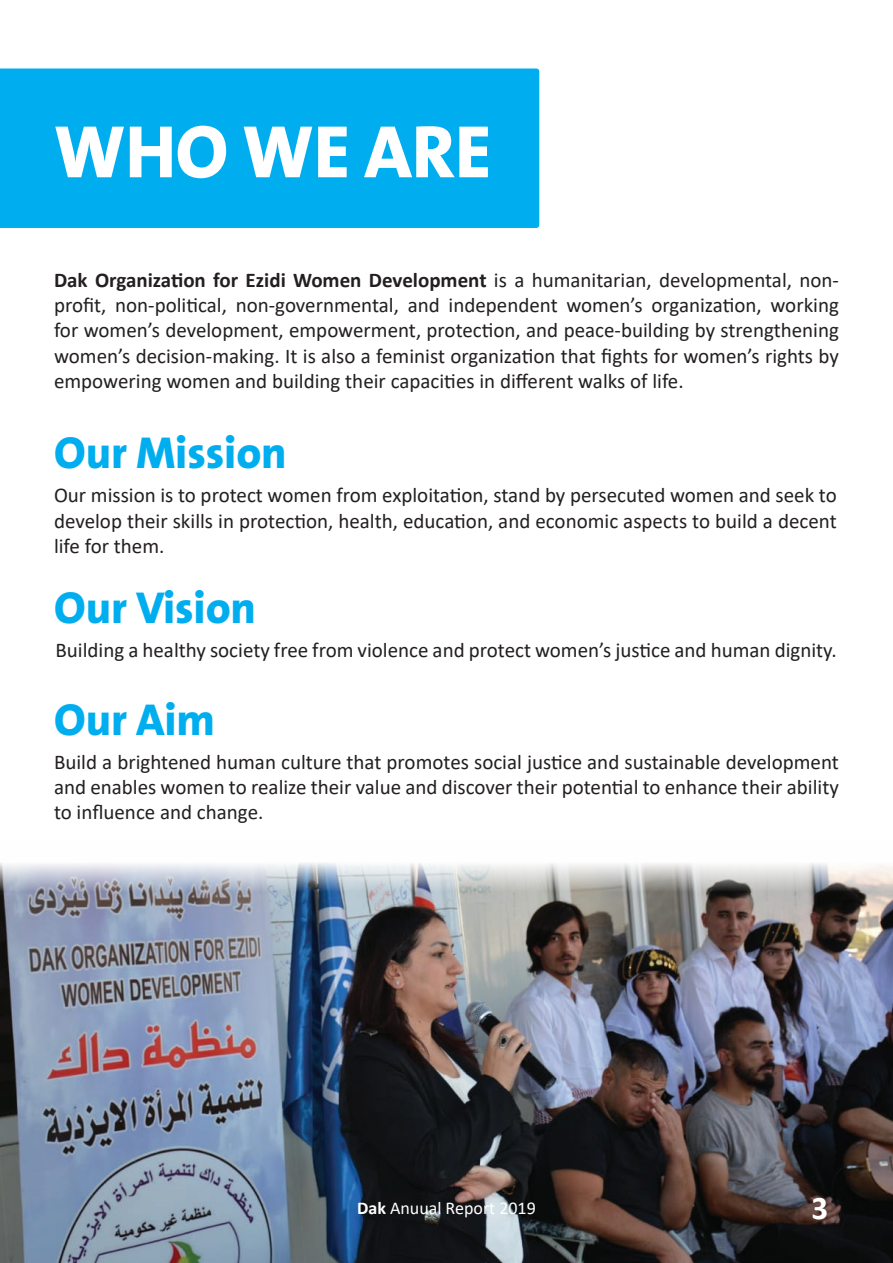
<style>
.page{position:relative;width:893px;height:1263px;background:#fff}
.page>*{position:absolute;margin:0;border:0;box-sizing:border-box;transform-origin:0 0}
.t1{font:800 75px "Bahij The Sans Arabic";color:#fff}
.t2{font:800 45px "Bahij The Sans Arabic";color:#00aeef}
.t3{font:700 33px "Calibri";color:#fff}
.t4{font:21px/25.2px "Calibri";color:#231f20;text-align:justify}
.t5{font:18px "Calibri";color:#fff}
.s1{font-weight:700}
</style>
<div class="page">
<div style="left:0;top:68px;width:539px;height:160px;background:#00aeef"></div>
<img style="left:0;top:863px;width:893px;height:400px">
<h1 class="t1" style="left:54px;top:107px;width:439px">WHO WE ARE</h1>
<p class="t4" style="left:54px;top:267px;width:786px"><span class="s1">Dak Organization for Ezidi Women Development</span> is a humanitarian, developmental, non&shy;profit, non-political, non-governmental, and independent women’s organization, working for women’s development, empowerment, protection, and peace-building by strengthening women’s decision-making. It is also a feminist organization that fights for women’s rights by empowering women and building their capacities in different walks of life.</p>
<h2 class="t2" style="left:54px;top:426px;width:234px">Our Mission</h2>
<p class="t4" style="left:54px;top:482px;width:784px">Our mission is to protect women from exploitation, stand by persecuted women and seek to develop their skills in protection, health, education, and economic aspects to build a decent life for them.</p>
<h2 class="t2" style="left:54px;top:581px;width:204px">Our Vision</h2>
<p class="t4" style="left:55px;top:636px;width:783px">Building a healthy society free from violence and protect women’s justice and human dignity.</p>
<h2 class="t2" style="left:54px;top:693px;width:163px">Our Aim</h2>
<p class="t4" style="left:54px;top:748px;width:786px">Build a brightened human culture that promotes social justice and sustainable development and enables women to realize their value and discover their potential to enhance their ability to influence and change.</p>
<p class="t5" style="left:357px;top:1195px;width:180px"><span class="s1">Dak</span> Anuual Report 2019</p>
<h3 class="t3" style="left:812px;top:1185px;width:18px">3</h3>
</div>
